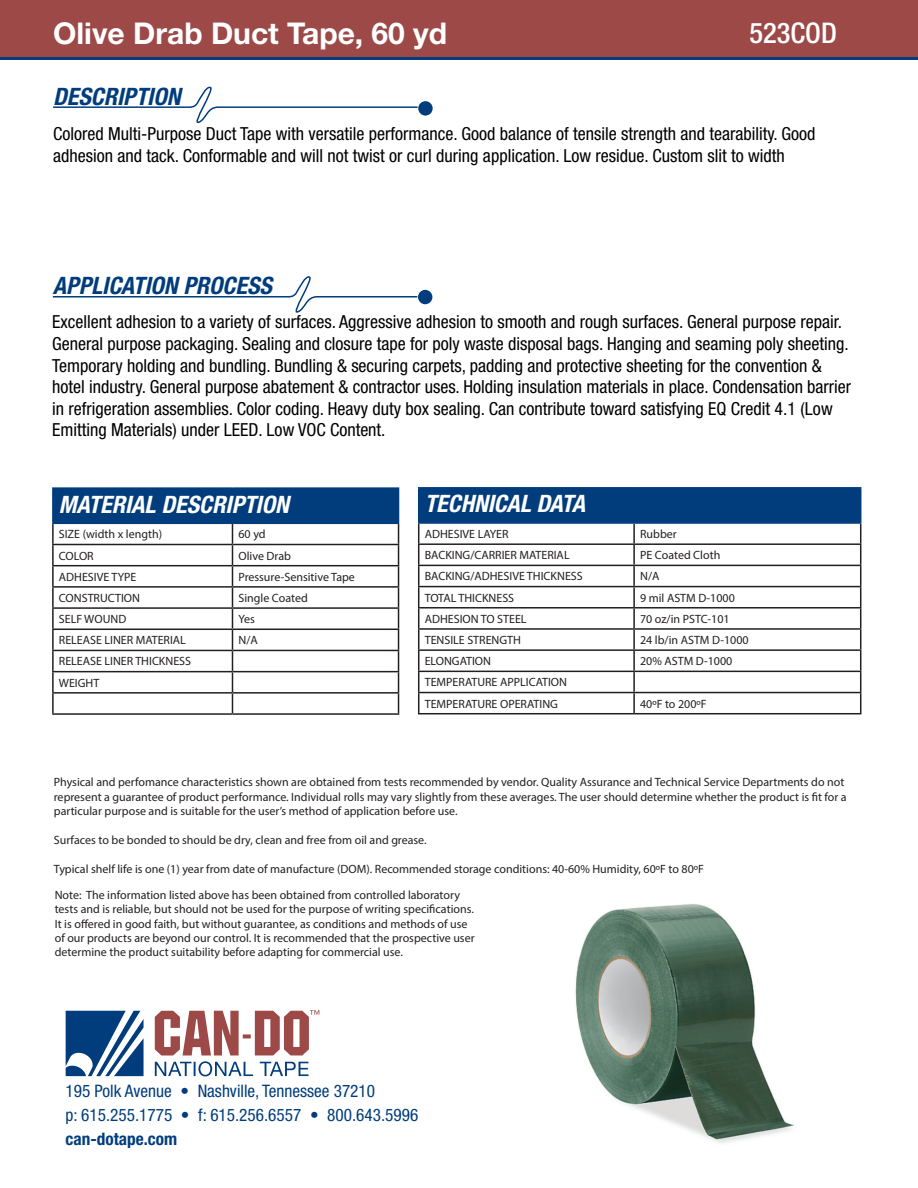
<style>
.page{position:relative;width:918px;height:1188px;background:#fff}
.page>*{position:absolute;margin:0;border:0;box-sizing:border-box;transform-origin:0 0}
.t1{font:700 30px "Helvetica Neue";color:#fff}
.t2{font:500 condensed 28.5px "Helvetica Neue";color:#fff}
.t3{font:italic 700 condensed 24px "Helvetica Neue";color:#fff}
.t4{font:italic 700 condensed 24px "Helvetica Neue";color:#013d7d}
.t5{font:condensed 18px/21.6px "Helvetica Neue";color:#000}
.t6{font:condensed 17.25px/24px "Helvetica Neue";color:#013d7d}
.t7{font:700 condensed 17.25px "Helvetica Neue";color:#013d7d}
.t8{font:12px/14.4px "Myriad Pro";color:#231f20}
</style>
<div class="page">
<svg style="left:66px;top:1011px;width:78px;height:65px"></svg>
<svg style="left:155px;top:1010px;width:164px;height:66px"></svg>
<svg style="left:0;top:56px;width:918px;height:4px;background:#27406f"></svg>
<div style="left:0;top:0;width:918px;height:56px;background:#9c4948"></div>
<svg style="left:53px;top:86px;width:366px;height:38px"></svg>
<svg style="left:52px;top:276px;width:367px;height:37px"></svg>
<div style="left:418px;top:101px;width:15px;height:15px;background:#013d7d;border-radius:50%"></div>
<div style="left:418px;top:290px;width:14px;height:14px;background:#013d7d;border-radius:50%"></div>
<svg style="left:418px;top:489px;width:443px;height:224px"></svg>
<hr style="left:418px;top:713px;width:216px;height:1px;background:#231f20">
<hr style="left:634px;top:713px;width:227px;height:1px;background:#231f20">
<hr style="left:418px;top:487px;width:216px;height:2px;background:#013d7d">
<hr style="left:418px;top:489px;width:1px;height:33px;background:#013d7d">
<hr style="left:634px;top:487px;width:227px;height:2px;background:#013d7d">
<hr style="left:633px;top:489px;width:2px;height:33px;background:#013d7d">
<hr style="left:860px;top:489px;width:1px;height:33px;background:#013d7d">
<hr style="left:418px;top:522px;width:216px;height:2px;background:#013d7d">
<hr style="left:634px;top:522px;width:227px;height:2px;background:#013d7d">
<div style="left:53px;top:488px;width:346px;height:35px;background:#013d7d"></div>
<hr style="left:52px;top:524px;width:2px;height:20px;background:#231f20">
<hr style="left:52px;top:544px;width:180px;height:1px;background:#231f20">
<hr style="left:52px;top:545px;width:2px;height:20px;background:#231f20">
<hr style="left:232px;top:544px;width:167px;height:1px;background:#231f20">
<hr style="left:52px;top:565px;width:180px;height:1px;background:#231f20">
<hr style="left:52px;top:566px;width:2px;height:20px;background:#231f20">
<hr style="left:232px;top:565px;width:167px;height:1px;background:#231f20">
<hr style="left:52px;top:586px;width:180px;height:2px;background:#231f20">
<svg style="left:52px;top:588px;width:2px;height:19px"></svg>
<hr style="left:232px;top:586px;width:167px;height:2px;background:#231f20">
<hr style="left:52px;top:607px;width:180px;height:2px;background:#231f20">
<hr style="left:52px;top:609px;width:2px;height:20px;background:#231f20">
<hr style="left:232px;top:607px;width:167px;height:2px;background:#231f20">
<hr style="left:52px;top:629px;width:180px;height:1px;background:#231f20">
<hr style="left:52px;top:630px;width:2px;height:20px;background:#231f20">
<hr style="left:232px;top:629px;width:167px;height:1px;background:#231f20">
<hr style="left:52px;top:650px;width:180px;height:1px;background:#231f20">
<hr style="left:52px;top:651px;width:2px;height:20px;background:#231f20">
<hr style="left:232px;top:650px;width:167px;height:1px;background:#231f20">
<hr style="left:52px;top:671px;width:180px;height:1px;background:#231f20">
<hr style="left:52px;top:672px;width:2px;height:20px;background:#231f20">
<hr style="left:232px;top:671px;width:167px;height:1px;background:#231f20">
<hr style="left:52px;top:692px;width:180px;height:2px;background:#231f20">
<svg style="left:52px;top:694px;width:2px;height:19px"></svg>
<hr style="left:232px;top:692px;width:167px;height:2px;background:#231f20">
<svg style="left:232px;top:524px;width:1px;height:189px"></svg>
<svg style="left:398px;top:524px;width:1px;height:189px"></svg>
<hr style="left:52px;top:713px;width:180px;height:2px;background:#231f20">
<hr style="left:232px;top:713px;width:167px;height:2px;background:#231f20">
<hr style="left:52px;top:487px;width:180px;height:2px;background:#013d7d">
<hr style="left:52px;top:489px;width:2px;height:34px;background:#013d7d">
<hr style="left:232px;top:487px;width:167px;height:2px;background:#013d7d">
<hr style="left:52px;top:523px;width:180px;height:1px;background:#013d7d">
<hr style="left:232px;top:523px;width:167px;height:1px;background:#013d7d">
<img style="left:575px;top:904px;width:219px;height:239px">
<h1 class="t1" style="left:53px;top:15px;width:395px">Olive Drab Duct Tape, 60 yd</h1>
<h2 class="t2" style="left:749px;top:16px;width:89px">523COD</h2>
<h3 class="t4" style="left:53px;top:82px;width:129px">DESCRIPTION</h3>
<h3 class="t5" style="left:53px;top:123px;width:764px">Colored Multi-Purpose Duct Tape with versatile performance. Good balance of tensile strength and tearability. Good adhesion and tack. Conformable and will not twist or curl during application. Low residue. Custom slit to width</h3>
<h3 class="t4" style="left:53px;top:271px;width:221px">APPLICATION PROCESS</h3>
<p class="t5" style="left:52px;top:311px;width:801px">Excellent adhesion to a variety of surfaces. Aggressive adhesion to smooth and rough surfaces. General purpose repair.<br>General purpose packaging. Sealing and closure tape for poly waste disposal bags. Hanging and seaming poly sheeting.<br>Temporary holding and bundling. Bundling &amp; securing carpets, padding and protective sheeting for the convention &amp; hotel industry. General purpose abatement &amp; contractor uses. Holding insulation materials in place. Condensation barrier in refrigeration assemblies. Color coding. Heavy duty box sealing. Can contribute toward satisfying EQ Credit 4.1 (Low Emitting Materials) under LEED. Low VOC Content.</p>
<h3 class="t3" style="left:59px;top:490px;width:232px">MATERIAL DESCRIPTION</h3>
<p class="t8" style="left:59px;top:527px;width:105px">SIZE (width x length)</p>
<p class="t8" style="left:238px;top:527px;width:29px">60 yd</p>
<p class="t8" style="left:59px;top:548px;width:36px">COLOR</p>
<p class="t8" style="left:238px;top:548px;width:54px">Olive Drab</p>
<p class="t8" style="left:59px;top:569px;width:79px">ADHESIVE TYPE</p>
<p class="t8" style="left:238px;top:569px;width:118px">Pressure-Sensitive Tape</p>
<p class="t8" style="left:59px;top:590px;width:83px">CONSTRUCTION</p>
<p class="t8" style="left:238px;top:590px;width:71px">Single Coated</p>
<p class="t8" style="left:59px;top:612px;width:69px">SELF WOUND</p>
<p class="t8" style="left:238px;top:612px;width:18px">Yes</p>
<p class="t8" style="left:59px;top:633px;width:129px">RELEASE LINER MATERIAL</p>
<p class="t8" style="left:238px;top:633px;width:21px">N/A</p>
<p class="t8" style="left:59px;top:651px;width:134px;line-height:21.1px">RELEASE LINER THICKNESS<br>WEIGHT</p>
<h3 class="t3" style="left:425px;top:489px;width:162px">TECHNICAL DATA</h3>
<p class="t8" style="left:425px;top:527px;width:85px">ADHESIVE LAYER</p>
<p class="t8" style="left:640px;top:527px;width:38px">Rubber</p>
<p class="t8" style="left:425px;top:548px;width:146px">BACKING/CARRIER MATERIAL</p>
<p class="t8" style="left:640px;top:548px;width:82px">PE Coated Cloth</p>
<p class="t8" style="left:425px;top:569px;width:160px">BACKING/ADHESIVE THICKNESS</p>
<p class="t8" style="left:640px;top:569px;width:21px">N/A</p>
<p class="t8" style="left:425px;top:590px;width:91px">TOTAL THICKNESS</p>
<p class="t8" style="left:640px;top:590px;width:96px">9 mil ASTM D-1000</p>
<p class="t8" style="left:425px;top:611px;width:103px">ADHESION TO STEEL</p>
<p class="t8" style="left:640px;top:611px;width:91px">70 oz/in PSTC-101</p>
<p class="t8" style="left:425px;top:633px;width:98px">TENSILE STRENGTH</p>
<p class="t8" style="left:640px;top:633px;width:110px">24 lb/in ASTM D-1000</p>
<p class="t8" style="left:425px;top:654px;width:68px">ELONGATION</p>
<p class="t8" style="left:640px;top:654px;width:94px">20% ASTM D-1000</p>
<p class="t8" style="left:425px;top:672px;width:144px;line-height:21.1px">TEMPERATURE APPLICATION<br>TEMPERATURE OPERATING</p>
<p class="t8" style="left:640px;top:696px;width:68px">40ºF to 200ºF</p>
<p class="t8" style="left:54px;top:775px;width:794px">Physical and perfomance characteristics shown are obtained from tests recommended by vendor. Quality Assurance and Technical Service Departments do not represent a guarantee of product performance. Individual rolls may vary slightly from these averages. The user should determine whether the product is fit for a particular purpose and is suitable for the user’s method of application before use.</p>
<p class="t8" style="left:54px;top:832px;width:374px">Surfaces to be bonded to should be dry, clean and free from oil and grease.</p>
<p class="t8" style="left:54px;top:861px;width:652px">Typical shelf life is one (1) year from date of manufacture (DOM). Recommended storage conditions: 40-60% Humidity, 60ºF to 80ºF</p>
<p class="t8" style="left:55px;top:887px;width:421px">Note: The information listed above has been obtained from controlled laboratory tests and is reliable, but should not be used for the purpose of writing specifications.<br>It is offered in good faith, but without guarantee, as conditions and methods of use of our products are beyond our control. It is recommended that the prospective user determine the product suitability before adapting for commercial use.</p>
<h3 class="t6" style="left:66px;top:1079px;width:354px">195 Polk Avenue • Nashville, Tennessee 37210<br>p: 615.255.1775 • f: 615.256.6557 • 800.643.5996</h3>
<h3 class="t7" style="left:66px;top:1129px;width:113px">can-dotape.com</h3>
</div>
